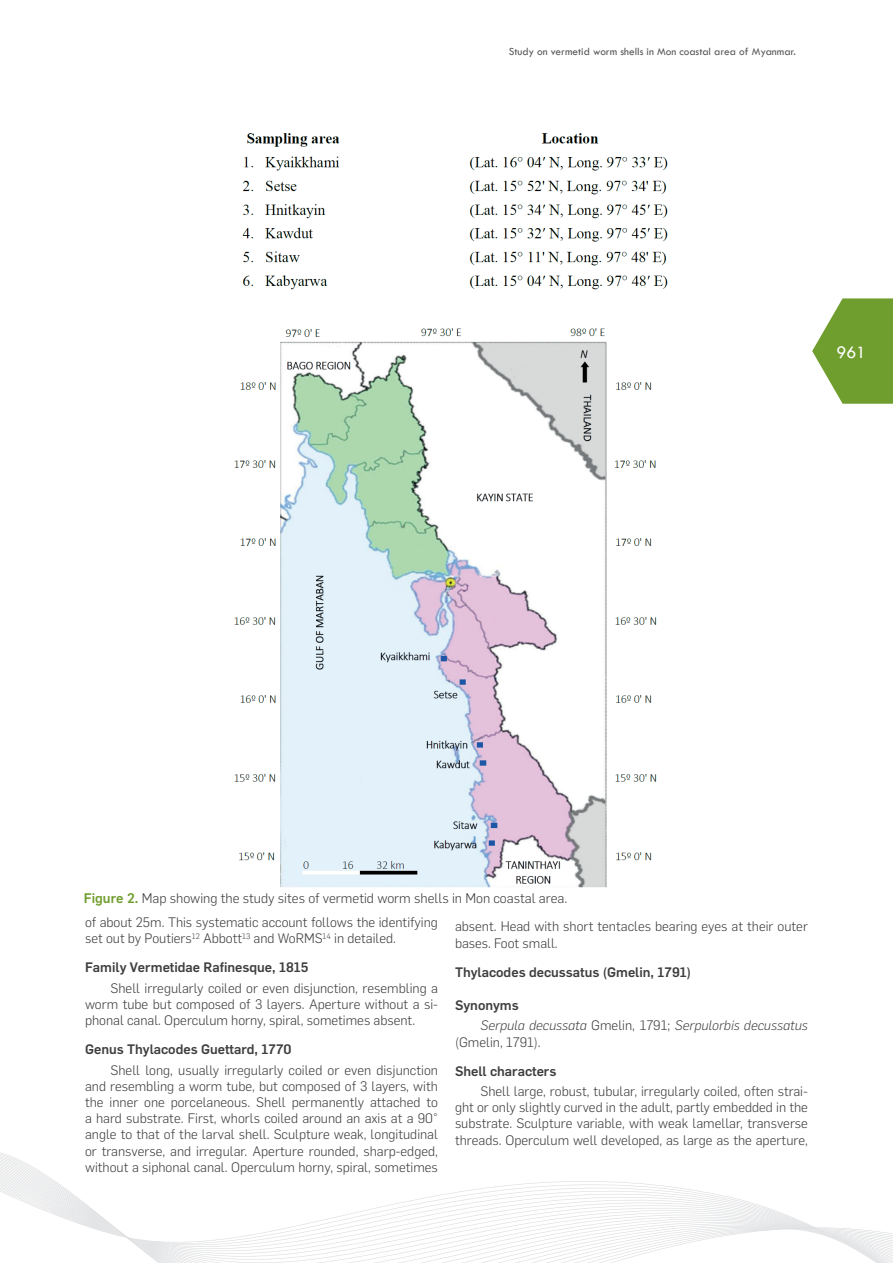
<style>
.page{position:relative;width:893px;height:1263px;background:#fff}
.page>*{position:absolute;margin:0;border:0;box-sizing:border-box;transform-origin:0 0}
.t1{font:18px "Tw Cen";color:#fff}
.t2{font:300 13.65px "Flama";color:#3e3e3f}
.t3{font:300 13.5px/16.2px "Flama";color:#3e3e3f;text-align:justify}
.t4{font:500 13.5px "Flama";color:#3e3e3f}
.t5{font:italic 300 13.5px/20.4px "Flama";color:#3e3e3f}
.t6{font:11.25px "Tw Cen";color:#57585a}
.s1{font-weight:500;color:#709e2e}
.s2{font-weight:500;font-style:normal}
.s3{font-style:normal}
</style>
<div class="page">
<svg style="left:812px;top:298px;width:81px;height:106px"></svg>
<svg style="left:0;top:1167px;width:893px;height:96px"></svg>
<img style="left:234px;top:133px;width:434px;height:755px">
<p class="t6" style="left:509px;top:45px;width:289px">Study on vermetid worm shells in Mon coastal area of Myanmar.</p>
<h1 class="t1" style="left:836px;top:341px;width:31px">961</h1>
<p class="t2" style="left:84px;top:889px;width:485px"><span class="s1">Figure 2.</span> Map showing the study sites of vermetid worm shells in Mon coastal area.</p>
<p class="t3" style="left:85px;top:913px;width:354px">of about 25m. This systematic account follows the identifying set out by Poutiers<sup>12</sup> Abbott<sup>13</sup> and WoRMS<sup>14</sup> in detailed.</p>
<p class="t4" style="left:85px;top:958px;width:225px">Family Vermetidae Rafinesque, 1815</p>
<p class="t3" style="left:85px;top:979px;width:354px;text-indent:26px">Shell irregularly coiled or even disjunction, resembling a worm tube but composed of 3 layers. Aperture without a si&shy;phonal canal. Operculum horny, spiral, sometimes absent.</p>
<p class="t4" style="left:85px;top:1040px;width:208px">Genus Thylacodes Guettard, 1770</p>
<p class="t3" style="left:85px;top:1061px;width:354px;text-indent:26px">Shell long, usually irregularly coiled or even disjunction and resembling a worm tube, but composed of 3 layers, with the inner one porcelaneous. Shell permanently attached to a hard substrate. First, whorls coiled around an axis at a 90° angle to that of the larval shell. Sculpture weak, longitudinal or transverse, and irregular. Aperture rounded, sharp-edged, without a siphonal canal. Operculum horny, spiral, sometimes</p>
<p class="t3" style="left:455px;top:918px;width:354px">absent. Head with short tentacles bearing eyes at their outer bases. Foot small.</p>
<p class="t4" style="left:455px;top:962px;width:238px">Thylacodes decussatus (Gmelin, 1791)</p>
<p class="t5" style="left:480px;top:994px;width:329px;text-indent:-26px"><span class="s2">Synonyms<br></span>Serpula decussata <span class="s3">Gmelin, 1791;</span> Serpulorbis decussatus</p>
<p class="t3" style="left:455px;top:1033px;width:87px">(Gmelin, 1791).</p>
<p class="t4" style="left:455px;top:1061px;width:103px">Shell characters</p>
<p class="t3" style="left:455px;top:1082px;width:354px;text-indent:26px">Shell large, robust, tubular, irregularly coiled, often strai&shy;ght or only slightly curved in the adult, partly embedded in the substrate. Sculpture variable, with weak lamellar, transverse threads. Operculum well developed, as large as the aperture,</p>
</div>
